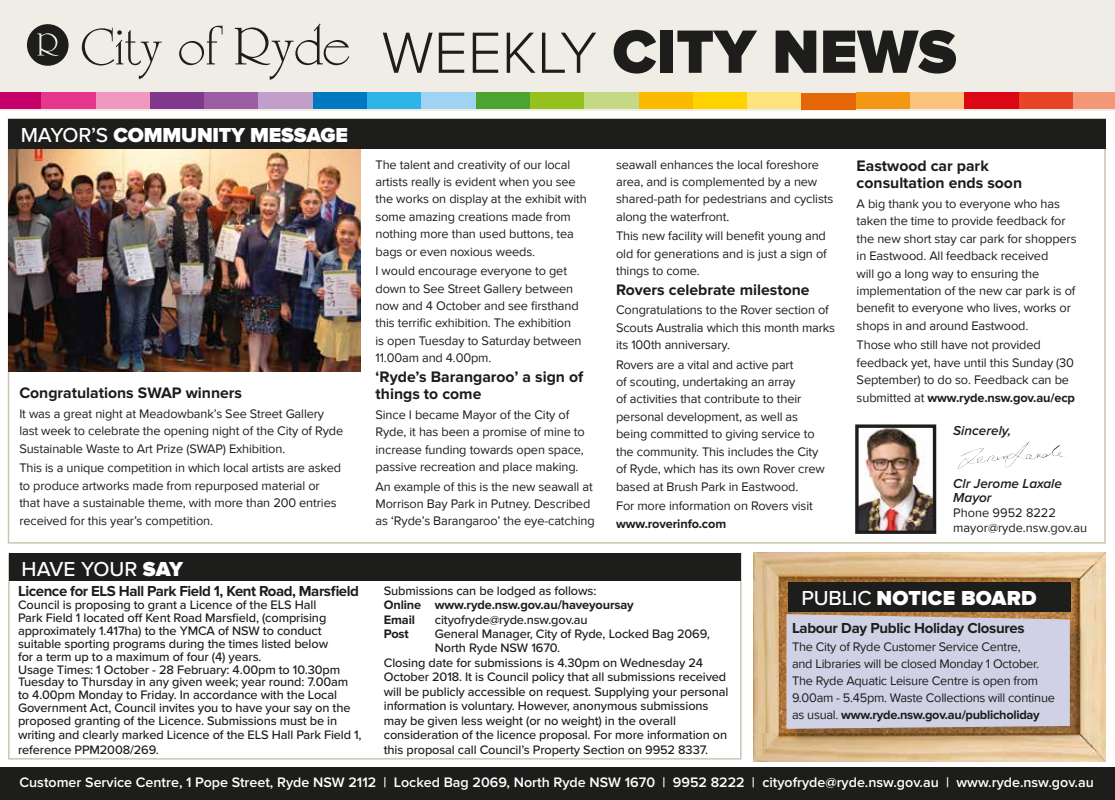
<style>
.page{position:relative;width:1115px;height:800px;background:#fff}
.page>*{position:absolute;margin:0;border:0;box-sizing:border-box;transform-origin:0 0}
.t1{font:900 63.3px "Proxima Nova";color:#1d1d1b}
.t2{font:900 21px "Proxima Nova";letter-spacing:-.01em;color:#fff}
.t3{font:900 21px "Proxima Nova";letter-spacing:.01em;color:#fff}
.t4{font:500 21px "Proxima Nova";color:#fff}
.t5{font:700 15.75px/17.4px "Proxima Nova";color:#1d1d1b}
.t6{font:700 15px "Proxima Nova";letter-spacing:-.03em;color:#1d1d1b}
.t7{font:600 14.25px "Proxima Nova";color:#fff}
.t8{font:italic 600 13.5px/14.9px "Proxima Nova";color:#1d1d1b}
.t9{font:12.75px/17.4px "Proxima Nova";letter-spacing:-.01em;color:#1d1d1b}
.t10{font:500 12.75px/12.9px "Proxima Nova";letter-spacing:-.01em;color:#1d1d1b}
.t11{font:700 12.75px/14.4px "Proxima Nova";letter-spacing:-.01em;color:#1d1d1b}
.s1{font-weight:300;font-size:60.15px}
.s2{font-weight:500}
.s3{font-weight:900}
.s4{font-weight:700}
</style>
<div class="page">
<div style="left:8px;top:553px;width:733px;height:206px;border:2px solid #cdc4b2"></div>
<div style="left:0;top:0;width:1114px;height:111px;background:#f0ede7"></div>
<svg style="left:27px;top:24px;width:322px;height:56px"></svg>
<div style="left:0;top:92px;width:42px;height:17px;background:#c50068"></div>
<div style="left:42px;top:92px;width:54px;height:17px;background:#e7378c"></div>
<div style="left:96px;top:92px;width:54px;height:17px;background:#f198c1"></div>
<div style="left:150px;top:92px;width:54px;height:17px;background:#80388d"></div>
<div style="left:204px;top:92px;width:55px;height:17px;background:#9d5da2"></div>
<div style="left:259px;top:92px;width:54px;height:17px;background:#c19fca"></div>
<div style="left:313px;top:92px;width:54px;height:17px;background:#0078bf"></div>
<div style="left:367px;top:92px;width:54px;height:17px;background:#2fb4e9"></div>
<div style="left:421px;top:92px;width:55px;height:17px;background:#9ed3f4"></div>
<div style="left:476px;top:92px;width:54px;height:17px;background:#4da32f"></div>
<div style="left:530px;top:92px;width:54px;height:17px;background:#95c11f"></div>
<div style="left:584px;top:92px;width:54px;height:17px;background:#c5d984"></div>
<div style="left:638px;top:92px;width:55px;height:17px;background:#fbba00"></div>
<div style="left:693px;top:92px;width:54px;height:17px;background:#ffd300"></div>
<div style="left:747px;top:92px;width:54px;height:17px;background:#ffe47e"></div>
<div style="left:800px;top:93px;width:55px;height:17px;background:#e56606"></div>
<div style="left:855px;top:92px;width:55px;height:17px;background:#f49712"></div>
<div style="left:910px;top:92px;width:54px;height:17px;background:#fbc37c"></div>
<div style="left:964px;top:92px;width:54px;height:17px;background:#dc0714"></div>
<div style="left:1018px;top:92px;width:55px;height:17px;background:#e84427"></div>
<div style="left:1073px;top:92px;width:41px;height:17px;background:#f39876"></div>
<img style="left:858px;top:428px;width:73px;height:101px">
<div style="left:854px;top:424px;width:81px;height:109px;border:3px solid #1d1d1b"></div>
<img style="left:957px;top:443px;width:106px;height:26px">
<img style="left:9px;top:148px;width:351px;height:223px">
<div style="left:0;top:767px;width:1114px;height:32px;background:#1d1d1b"></div>
<div style="left:8px;top:119px;width:1097px;height:29px;background:#1d1d1b"></div>
<div style="left:9px;top:553px;width:731px;height:28px;background:#1d1d1b"></div>
<img style="left:753px;top:732px;width:351px;height:28px">
<img style="left:753px;top:552px;width:351px;height:180px">
<div style="left:788px;top:581px;width:282px;height:30px;background:#1d1d1b"></div>
<div style="left:787px;top:615px;width:299px;height:130px;background:#1d1d1b;opacity:.3"></div>
<div style="left:786px;top:614px;width:283px;height:114px;background:#d1d1e6"></div>
<h1 class="t1" style="left:381px;top:15px;width:576px"><span class="s1">WEEKLY</span> CITY NEWS</h1>
<h2 class="t2" style="left:21px;top:123px;width:328px"><span class="s2">MAYOR’S</span> COMMUNITY MESSAGE</h2>
<p class="t5" style="left:19px;top:385px;width:224px">Congratulations SWAP winners</p>
<p class="t9" style="left:19px;top:404px;width:325px">It was a great night at Meadowbank’s See Street Gallery last week to celebrate the opening night of the City of Ryde<br>Sustainable Waste to Art Prize (SWAP) Exhibition.</p>
<p class="t9" style="left:19px;top:459px;width:323px">This is a unique competition in which local artists are asked to produce artworks made from repurposed material or that have a sustainable theme, with more than 200 entries received for this year’s competition.</p>
<h2 class="t4" style="left:22px;top:556px;width:163px">HAVE YOUR <span class="s3">SAY</span></h2>
<p class="t6" style="left:18px;top:582px;width:342px">Licence for ELS Hall Park Field 1, Kent Road, Marsfield</p>
<p class="t10" style="left:18px;top:599px;width:334px">Council is proposing to grant a Licence of the ELS Hall<br>Park Field 1 located off Kent Road Marsfield, (comprising approximately 1.417ha) to the YMCA of NSW to conduct suitable sporting programs during the times listed below<br>for a term up to a maximum of four (4) years.<br>Usage Times: 1 October - 28 February: 4.00pm to 10.30pm Tuesday to Thursday in any given week; year round: 7.00am to 4.00pm Monday to Friday. In accordance with the Local Government Act, Council invites you to have your say on the proposed granting of the Licence. Submissions must be in</p>
<p class="t10" style="left:18px;top:728px;width:345px;line-height:14.4px">writing and clearly marked Licence of the ELS Hall Park Field 1, reference PPM2008/269.</p>
<p class="t9" style="left:375px;top:155px;width:213px">The talent and creativity of our local artists really is evident when you see the works on display at the exhibit with some amazing creations made from nothing more than used buttons, tea bags or even noxious weeds.</p>
<p class="t9" style="left:375px;top:262px;width:207px">I would encourage everyone to get down to See Street Gallery between now and 4 October and see firsthand this terrific exhibition. The exhibition is open Tuesday to Saturday between 11.00am and 4.00pm.</p>
<p class="t5" style="left:375px;top:368px;width:209px">‘Ryde’s Barangaroo’ a sign of things to come</p>
<p class="t9" style="left:375px;top:405px;width:211px">Since I became Mayor of the City of Ryde, it has been a promise of mine to increase funding towards open space, passive recreation and place making.</p>
<p class="t9" style="left:375px;top:477px;width:220px">An example of this is the new seawall at<br>Morrison Bay Park in Putney. Described as ‘Ryde’s Barangaroo’ the eye-catching</p>
<p class="t9" style="left:616px;top:155px;width:219px">seawall enhances the local foreshore area, and is complemented by a new shared-path for pedestrians and cyclists along the waterfront.</p>
<p class="t9" style="left:616px;top:227px;width:212px;text-align:justify">This new facility will benefit young and old for generations and is just a sign of things to come.</p>
<p class="t5" style="left:616px;top:281px;width:195px">Rovers celebrate milestone</p>
<p class="t9" style="left:616px;top:301px;width:220px">Congratulations to the Rover section of<br>Scouts Australia which this month marks its 100th anniversary.</p>
<p class="t9" style="left:616px;top:355px;width:210px">Rovers are a vital and active part<br>of scouting, undertaking an array<br>of activities that contribute to their personal development, as well as being committed to giving service to the community. This includes the City of Ryde, which has its own Rover crew based at Brush Park in Eastwood.</p>
<p class="t9" style="left:616px;top:496px;width:198px">For more information on Rovers visit</p>
<p class="t11" style="left:616px;top:516px;width:112px">www.roverinfo.com</p>
<p class="t5" style="left:856px;top:158px;width:167px">Eastwood car park consultation ends soon</p>
<p class="t9" style="left:856px;top:194px;width:221px">A big thank you to everyone who has taken the time to provide feedback for the new short stay car park for shoppers in Eastwood. All feedback received<br>will go a long way to ensuring the implementation of the new car park is of benefit to everyone who lives, works or shops in and around Eastwood.</p>
<p class="t9" style="left:856px;top:336px;width:220px">Those who still have not provided feedback yet, have until this Sunday (30<br>September) to do so. Feedback can be submitted at <span class="s4">www.ryde.nsw.gov.au/ecp</span></p>
<p class="t8" style="left:952px;top:424px;width:59px">Sincerely,</p>
<p class="t8" style="left:952px;top:476px;width:110px">Clr Jerome Laxale<br>Mayor</p>
<p class="t9" style="left:952px;top:505px;width:135px;line-height:14.9px">Phone 9952 8222 mayor@ryde.nsw.gov.au</p>
<p class="t10" style="left:383px;top:584px;width:214px">Submissions can be lodged as follows:</p>
<p class="t11" style="left:383px;top:598px;width:251px">Online www.ryde.nsw.gov.au/haveyoursay<br>Email</p>
<p class="t10" style="left:434px;top:613px;width:154px">cityofryde@ryde.nsw.gov.au</p>
<p class="t11" style="left:383px;top:627px;width:27px">Post</p>
<p class="t10" style="left:434px;top:627px;width:276px">General Manager, City of Ryde, Locked Bag 2069,</p>
<p class="t10" style="left:434px;top:642px;width:127px">North Ryde NSW 1670.</p>
<p class="t10" style="left:383px;top:656px;width:321px">Closing date for submissions is 4.30pm on Wednesday 24</p>
<p class="t10" style="left:383px;top:671px;width:344px">October 2018. It is Council policy that all submissions received</p>
<p class="t10" style="left:383px;top:685px;width:346px">will be publicly accessible on request. Supplying your personal</p>
<p class="t10" style="left:383px;top:700px;width:326px">information is voluntary. However, anonymous submissions</p>
<p class="t10" style="left:383px;top:714px;width:293px">may be given less weight (or no weight) in the overall</p>
<p class="t10" style="left:383px;top:729px;width:345px">consideration of the licence proposal. For more information on</p>
<p class="t10" style="left:383px;top:743px;width:326px">this proposal call Council’s Property Section on 9952 8337.</p>
<h2 class="t3" style="left:801px;top:585px;width:236px"><span class="s2">PUBLIC</span> NOTICE BOARD</h2>
<p class="t6" style="left:791px;top:619px;width:234px">Labour Day Public Holiday Closures</p>
<p class="t9" style="left:791px;top:637px;width:264px">The City of Ryde Customer Service Centre,<br>and Libraries will be closed Monday 1 October.<br>The Ryde Aquatic Leisure Centre is open from 9.00am - 5.45pm. Waste Collections will continue as usual. <span class="s4">www.ryde.nsw.gov.au/publicholiday</span></p>
<p class="t7" style="left:19px;top:773px;width:1075px">Customer Service Centre, 1 Pope Street, Ryde NSW 2112 | Locked Bag 2069, North Ryde NSW 1670 | 9952 8222 | cityofryde@ryde.nsw.gov.au | www.ryde.nsw.gov.au</p>
</div>
